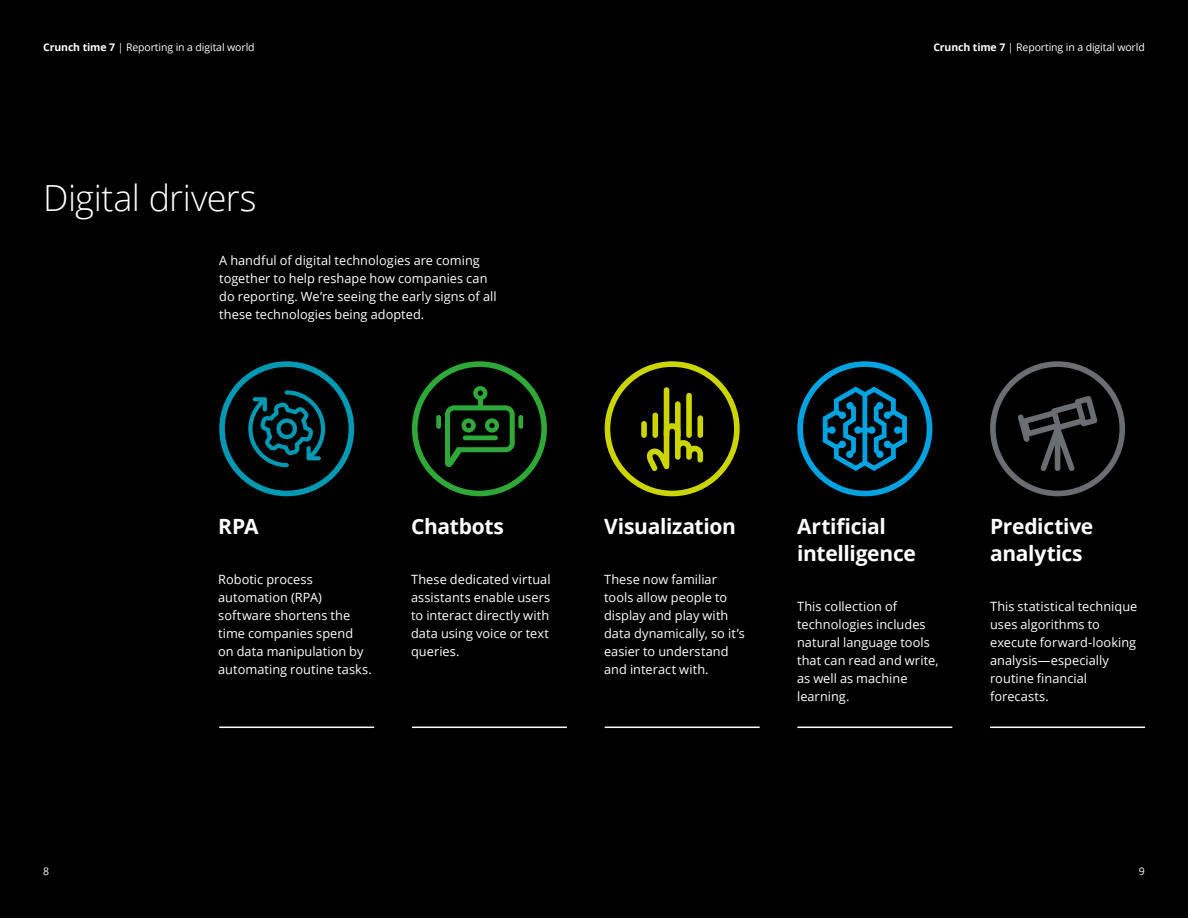
<style>
.page{position:relative;width:1188px;height:918px;background:#fff}
.page>*{position:absolute;margin:0;border:0;box-sizing:border-box;transform-origin:0 0}
.Story_heading_light{font:300 36px "Open Sans";letter-spacing:-.015em;color:#fff}
.Introduction__14_18p{font:700 21px/27px "Open Sans";letter-spacing:-.015em;color:#fff}
.Body_copy__8_5_12pt{font:12.75px/18px "Open Sans";letter-spacing:.005em;color:#fff}
.Brochure_title___Lef{font:10.5px "Open Sans";letter-spacing:-.01em;color:#fff}
.Folio_Left_pg__7_9_5{font:10.5px "Open Sans";color:#fff}
.Folio_Right_pg__7_9{font:10.5px "Open Sans";color:#fff}
.s1{font-weight:700}
</style>
<div class="page">
<div style="left:594px;top:0;width:594px;height:918px;background:#000"></div>
<div style="left:0;top:0;width:594px;height:918px;background:#000"></div>
<svg style="left:412px;top:361px;width:135px;height:135px"></svg>
<svg style="left:219px;top:361px;width:135px;height:135px"></svg>
<svg style="left:605px;top:361px;width:135px;height:135px"></svg>
<svg style="left:990px;top:361px;width:135px;height:135px"></svg>
<svg style="left:797px;top:361px;width:135px;height:135px"></svg>
<hr style="left:219px;top:727px;width:155px;height:1px;background:#fff">
<hr style="left:412px;top:727px;width:155px;height:1px;background:#fff">
<hr style="left:605px;top:727px;width:155px;height:1px;background:#fff">
<hr style="left:797px;top:727px;width:155px;height:1px;background:#fff">
<hr style="left:990px;top:727px;width:155px;height:1px;background:#fff">
<p class="Brochure_title___Lef" style="left:43px;top:40px;width:213px"><span class="s1">Crunch time 7</span> | Reporting in a digital world</p>
<p class="Story_heading_light" style="left:43px;top:173px;width:215px">Digital drivers</p>
<p class="Body_copy__8_5_12pt" style="left:219px;top:251px;width:279px">A handful of digital technologies are coming together to help reshape how companies can do reporting. We’re seeing the early signs of all these technologies being adopted.</p>
<p class="Brochure_title___Lef" style="left:933px;top:40px;width:213px"><span class="s1">Crunch time 7</span> | Reporting in a digital world</p>
<p class="Folio_Left_pg__7_9_5" style="left:43px;top:864px;width:8px">8</p>
<p class="Introduction__14_18p" style="left:218px;top:513px;width:42px">RPA</p>
<p class="Body_copy__8_5_12pt" style="left:218px;top:570px;width:155px">Robotic process automation (RPA) software shortens the time companies spend on data manipulation by automating routine tasks.</p>
<p class="Introduction__14_18p" style="left:411px;top:513px;width:94px">Chatbots</p>
<p class="Body_copy__8_5_12pt" style="left:411px;top:570px;width:141px;text-align:justify">These dedicated virtual assistants enable users to interact directly with data using voice or text queries.</p>
<p class="Introduction__14_18p" style="left:604px;top:513px;width:133px">Visualization</p>
<p class="Body_copy__8_5_12pt" style="left:604px;top:570px;width:142px">These now familiar tools allow people to display and play with data dynamically, so it’s easier to understand and interact with.</p>
<p class="Introduction__14_18p" style="left:797px;top:513px;width:120px">Artificial intelligence</p>
<p class="Body_copy__8_5_12pt" style="left:797px;top:597px;width:143px">This collection of technologies includes natural language tools that can read and write, as well as machine learning.</p>
<p class="Introduction__14_18p" style="left:990px;top:513px;width:105px">Predictive analytics</p>
<p class="Body_copy__8_5_12pt" style="left:990px;top:597px;width:149px">This statistical technique uses algorithms to execute forward-looking analysis—especially routine financial forecasts.</p>
<p class="Folio_Right_pg__7_9" style="left:1139px;top:864px;width:8px">9</p>
</div>
